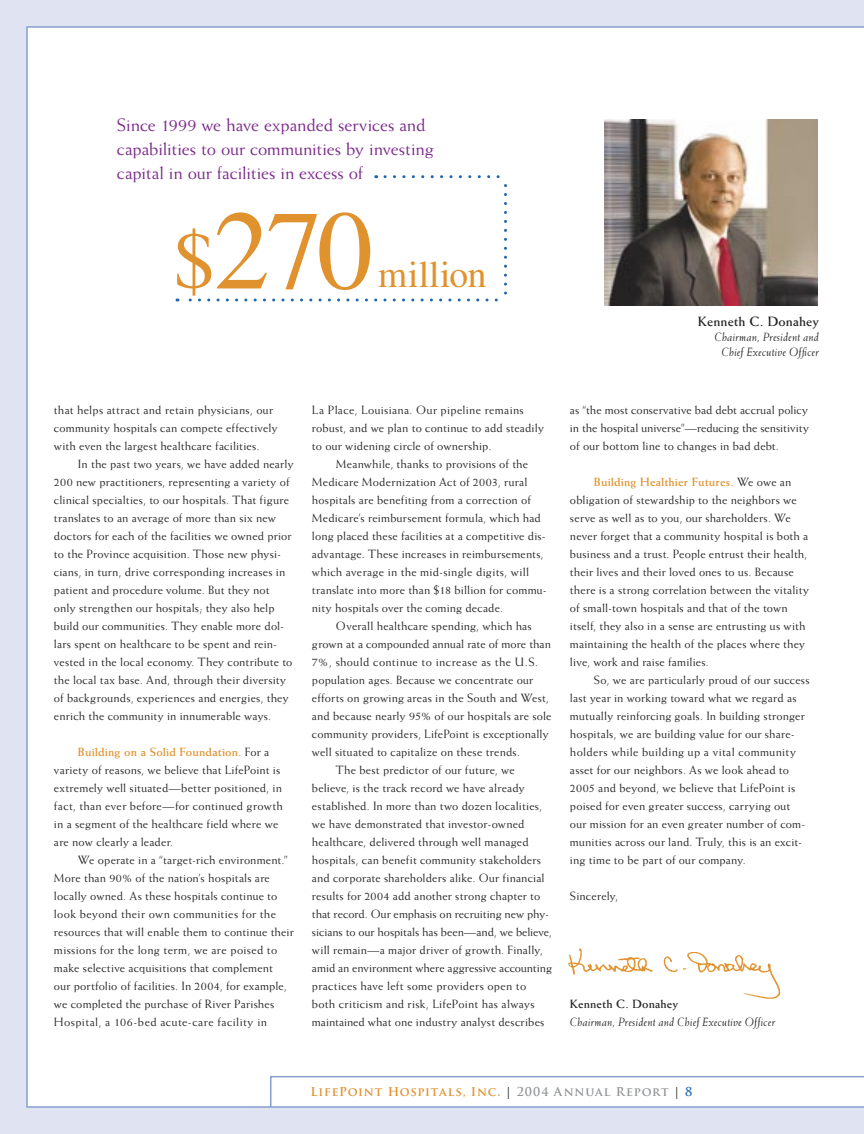
<style>
.page{position:relative;width:864px;height:1134px;background:#e0e4f2}
.page>*{position:absolute;margin:0;border:0;box-sizing:border-box;transform-origin:0 0}
.t1{font:112.5px "Times";color:#e0922f}
.t2{font:37.5px "Times";letter-spacing:.005em;color:#e0922f}
.t3{font:18px/24px "Weiss";letter-spacing:-.005em;color:#7c2b8c}
.t4{font:700 13.5px "Weiss";letter-spacing:.005em;color:#272525}
.t5{font:12px/18px "Weiss";letter-spacing:.015em;color:#272525}
.t6{font:12px "Weiss";letter-spacing:-.005em;color:#272525}
.t7{font:italic 12px/15px "Weiss";letter-spacing:.02em;color:#272525;text-align:center}
.t8{font:700 12px "Trajan Pro";letter-spacing:.065em;color:#e0922f}
.t9{font:12px "Weiss";letter-spacing:.035em;color:#272525}
.t10{font:700 12px "Weiss";letter-spacing:.01em;color:#272525}
.s1{font-size:82.5px}
.s2{font-weight:700;color:#e0922f}
.s3{color:#272525}
.s4{color:#929496}
.s5{color:#2267ae}
</style>
<div class="page">
<div style="left:26px;top:26px;width:838px;height:1082px;background:#fff"></div>
<svg style="left:385px;top:175px;width:122px;height:3px"></svg>
<svg style="left:504px;top:186px;width:3px;height:116px"></svg>
<svg style="left:177px;top:298px;width:319px;height:4px"></svg>
<img style="left:604px;top:119px;width:214px;height:186px">
<h3 class="t3" style="left:117px;top:113px;width:318px">Since 1999 we have expanded services and capabilities to our communities by investing capital in our facilities in excess of</h3>
<h1 class="t1" style="left:174px;top:187px;width:201px"><span class="s1">$</span>270</h1>
<h2 class="t2" style="left:378px;top:253px;width:110px">million</h2>
<p class="t4" style="left:698px;top:313px;width:123px">Kenneth C. Donahey</p>
<p class="t7" style="left:715px;top:329px;width:106px">Chairman, President and<br>Chief Executive Officer</p>
<p class="t5" style="left:54px;top:401px;width:225px">that helps attract and retain physicians, our community hospitals can compete effectively with even the largest healthcare facilities.</p>
<p class="t5" style="left:54px;top:455px;width:241px;text-indent:24px">In the past two years, we have added nearly 200 new practitioners, representing a variety of clinical specialties, to our hospitals. That figure translates to an average of more than six new doctors for each of the facilities we owned prior to the Province acquisition. Those new physi&shy;cians, in turn, drive corresponding increases in patient and procedure volume. But they not only strengthen our hospitals; they also help build our communities. They enable more dol&shy;lars spent on healthcare to be spent and rein&shy;vested in the local economy. They contribute to the local tax base. And, through their diversity of backgrounds, experiences and energies, they enrich the community in innumerable ways.</p>
<p class="t5" style="left:54px;top:743px;width:231px;text-indent:24px"><span class="s2">Building on a Solid Foundation.</span> For a variety of reasons, we believe that LifePoint is extremely well situated—better positioned, in fact, than ever before—for continued growth in a segment of the healthcare field where we are now clearly a leader.</p>
<p class="t5" style="left:54px;top:851px;width:241px;text-indent:24px">We operate in a “target-rich environment.” More than 90% of the nation’s hospitals are locally owned. As these hospitals continue to look beyond their own communities for the resources that will enable them to continue their missions for the long term, we are poised to make selective acquisitions that complement<br>our portfolio of facilities. In 2004, for example, we completed the purchase of River Parishes Hospital, a 106-bed acute-care facility in</p>
<p class="t5" style="left:312px;top:401px;width:234px">La Place, Louisiana. Our pipeline remains robust, and we plan to continue to add steadily to our widening circle of ownership.</p>
<p class="t5" style="left:312px;top:455px;width:236px;text-indent:24px">Meanwhile, thanks to provisions of the Medicare Modernization Act of 2003, rural hospitals are benefiting from a correction of Medicare’s reimbursement formula, which had long placed these facilities at a competitive dis&shy;advantage. These increases in reimbursements, which average in the mid-single digits, will translate into more than $18 billion for commu&shy;nity hospitals over the coming decade.</p>
<p class="t5" style="left:336px;top:617px;width:197px">Overall healthcare spending, which has</p>
<p class="t5" style="left:312px;top:635px;width:240px">grown at a compounded annual rate of more than</p>
<p class="t9" style="left:312px;top:655px;width:228px">7%, should continue to increase as the U.S.</p>
<p class="t5" style="left:312px;top:671px;width:223px">population ages. Because we concentrate our</p>
<p class="t5" style="left:312px;top:689px;width:238px">efforts on growing areas in the South and West,</p>
<p class="t5" style="left:312px;top:707px;width:241px">and because nearly 95% of our hospitals are sole</p>
<p class="t5" style="left:312px;top:725px;width:238px">community providers, LifePoint is exceptionally</p>
<p class="t5" style="left:312px;top:743px;width:210px">well situated to capitalize on these trends.</p>
<p class="t5" style="left:336px;top:761px;width:180px">The best predictor of our future, we</p>
<p class="t5" style="left:312px;top:779px;width:214px">believe, is the track record we have already</p>
<p class="t5" style="left:312px;top:797px;width:232px">established. In more than two dozen localities,</p>
<p class="t5" style="left:312px;top:815px;width:214px">we have demonstrated that investor-owned</p>
<p class="t5" style="left:312px;top:833px;width:218px">healthcare, delivered through well managed</p>
<p class="t5" style="left:312px;top:851px;width:231px">hospitals, can benefit community stakeholders</p>
<p class="t5" style="left:312px;top:869px;width:234px">and corporate shareholders alike. Our financial</p>
<p class="t5" style="left:312px;top:887px;width:230px">results for 2004 add another strong chapter to</p>
<p class="t6" style="left:312px;top:907px;width:239px">that record. Our emphasis on recruiting new phy-</p>
<p class="t6" style="left:312px;top:925px;width:241px">sicians to our hospitals has been—and, we believe,</p>
<p class="t5" style="left:312px;top:941px;width:232px">will remain—a major driver of growth. Finally,</p>
<p class="t6" style="left:312px;top:961px;width:242px">amid an environment where aggressive accounting</p>
<p class="t5" style="left:312px;top:977px;width:216px">practices have left some providers open to</p>
<p class="t5" style="left:312px;top:995px;width:224px">both criticism and risk, LifePoint has always</p>
<p class="t5" style="left:312px;top:1013px;width:234px">maintained what one industry analyst describes</p>
<p class="t5" style="left:570px;top:401px;width:241px;text-align:justify">as “the most conservative bad debt accrual policy in the hospital universe”—reducing the sensitivity of our bottom line to changes in bad debt.</p>
<p class="t5" style="left:570px;top:473px;width:241px;text-indent:24px"><span class="s2">Building Healthier Futures.</span> We owe an obligation of stewardship to the neighbors we serve as well as to you, our shareholders. We never forget that a community hospital is both a business and a trust. People entrust their health, their lives and their loved ones to us. Because there is a strong correlation between the vitality of small-town hospitals and that of the town itself, they also in a sense are entrusting us with maintaining the health of the places where they live, work and raise families.</p>
<p class="t5" style="left:570px;top:671px;width:241px;text-indent:24px">So, we are particularly proud of our success last year in working toward what we regard as mutually reinforcing goals. In building stronger hospitals, we are building value for our share&shy;holders while building up a vital community asset for our neighbors. As we look ahead to 2005 and beyond, we believe that LifePoint is poised for even greater success, carrying out our mission for an even greater number of com&shy;munities across our land. Truly, this is an excit&shy;ing time to be part of our company.</p>
<p class="t5" style="left:570px;top:887px;width:50px">Sincerely,</p>
<p class="t10" style="left:570px;top:997px;width:110px">Kenneth C. Donahey</p>
<p class="t7" style="left:570px;top:1015px;width:207px">Chairman, President and Chief Executive Officer</p>
<p class="t8" style="left:310px;top:1084px;width:383px">LifePoint Hospitals, Inc. <span class="s3">|</span> <span class="s4">2004 Annual Report</span> <span class="s3">|</span> <span class="s5">8</span></p>
</div>
